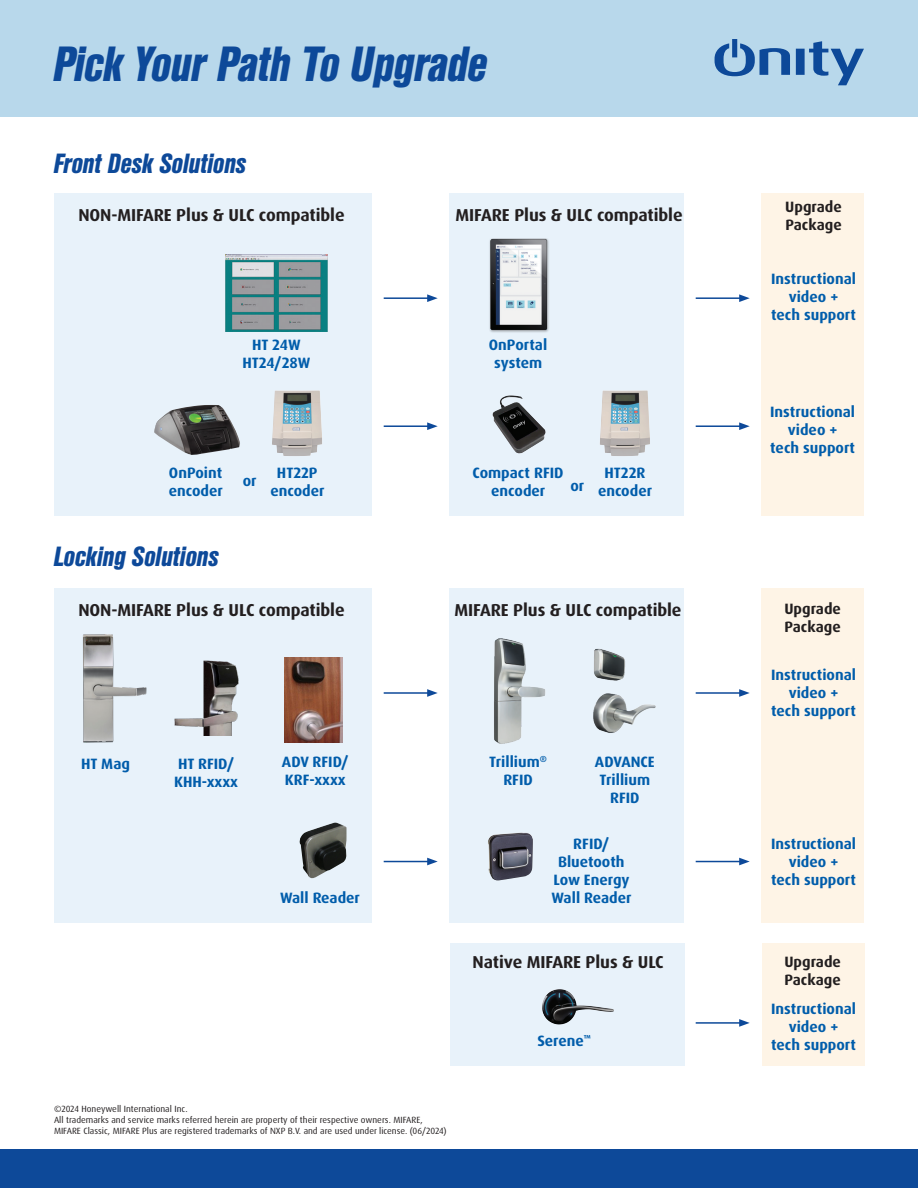
<style>
.page{position:relative;width:918px;height:1188px;background:#fff}
.page>*{position:absolute;margin:0;border:0;box-sizing:border-box;transform-origin:0 0}
.t1{font:italic 900 48px "Nimbus San Con L";letter-spacing:-.01em;color:#0d4999}
.Product_Names{font:italic 900 27px "Nimbus San Con L";letter-spacing:-.005em;color:#0d4999}
.Product_Names-2{font:700 17.25px "Dax Pro";letter-spacing:-.005em;color:#231f20}
.Product_Names-3{font:700 15px/18px "Dax Pro";color:#015dab;text-align:center}
.Product_Names-4{font:700 15px "Dax Pro";color:#231f20}
.t2{font:9px/10.8px "Dax Pro";color:#231f20}
</style>
<div class="page">
<div style="left:450px;top:943px;width:234px;height:122px;background:#e8f2fa"></div>
<div style="left:449px;top:194px;width:234px;height:322px;background:#e8f2fa"></div>
<div style="left:54px;top:194px;width:318px;height:322px;background:#e8f2fa"></div>
<hr style="left:384px;top:297px;width:46px;height:2px;background:#0d4999">
<svg style="left:427px;top:294px;width:11px;height:8px"></svg>
<hr style="left:384px;top:425px;width:46px;height:2px;background:#0d4999">
<svg style="left:427px;top:422px;width:11px;height:8px"></svg>
<div style="left:761px;top:194px;width:103px;height:322px;background:#fef4e6"></div>
<hr style="left:696px;top:297px;width:46px;height:2px;background:#0d4999">
<svg style="left:739px;top:294px;width:11px;height:8px"></svg>
<hr style="left:696px;top:425px;width:46px;height:2px;background:#0d4999">
<svg style="left:739px;top:422px;width:11px;height:8px"></svg>
<div style="left:449px;top:588px;width:234px;height:334px;background:#e8f2fa"></div>
<div style="left:54px;top:588px;width:318px;height:335px;background:#e8f2fa"></div>
<hr style="left:384px;top:692px;width:46px;height:2px;background:#0d4999">
<svg style="left:427px;top:689px;width:11px;height:8px"></svg>
<hr style="left:384px;top:861px;width:46px;height:1px;background:#0d4999">
<svg style="left:427px;top:858px;width:11px;height:7px"></svg>
<div style="left:761px;top:588px;width:103px;height:334px;background:#fef4e6"></div>
<hr style="left:696px;top:692px;width:46px;height:2px;background:#0d4999">
<svg style="left:739px;top:689px;width:11px;height:8px"></svg>
<hr style="left:696px;top:861px;width:46px;height:1px;background:#0d4999">
<svg style="left:739px;top:858px;width:11px;height:7px"></svg>
<div style="left:0;top:0;width:918px;height:117px;background:#b8d8eb"></div>
<div style="left:0;top:1149px;width:918px;height:39px;background:#0d4999"></div>
<img style="left:494px;top:638px;width:52px;height:106px">
<img style="left:594px;top:648px;width:31px;height:33px">
<img style="left:542px;top:989px;width:72px;height:35px">
<img style="left:488px;top:832px;width:45px;height:48px">
<div style="left:489px;top:238px;width:61px;height:95px;background:#231f20;opacity:.4"></div>
<img style="left:489px;top:238px;width:59px;height:93px">
<img style="left:492px;top:395px;width:54px;height:59px">
<img style="left:600px;top:390px;width:50px;height:66px">
<svg style="left:715px;top:39px;width:149px;height:46px"></svg>
<img style="left:593px;top:693px;width:63px;height:40px">
<img style="left:174px;top:660px;width:65px;height:76px">
<img style="left:284px;top:657px;width:59px;height:86px">
<img style="left:299px;top:823px;width:48px;height:56px">
<img style="left:225px;top:254px;width:103px;height:77px">
<img style="left:154px;top:405px;width:86px;height:50px">
<img style="left:83px;top:634px;width:64px;height:109px">
<img style="left:272px;top:390px;width:50px;height:66px">
<hr style="left:696px;top:1022px;width:46px;height:2px;background:#0d4999">
<svg style="left:739px;top:1019px;width:11px;height:8px"></svg>
<div style="left:762px;top:943px;width:103px;height:122px;background:#fef4e6"></div>
<p class="t1" style="left:54px;top:34px;width:435px">Pick Your Path To Upgrade</p>
<p class="Product_Names" style="left:54px;top:146px;width:194px">Front Desk Solutions</p>
<p class="Product_Names-2" style="left:78px;top:204px;width:268px">NON-MIFARE Plus &amp; ULC compatible</p>
<p class="Product_Names-2" style="left:456px;top:204px;width:229px">MIFARE Plus &amp; ULC compatible</p>
<p class="Product_Names-3" style="left:252px;top:336px;width:50px">HT 24W</p>
<p class="Product_Names-3" style="left:242px;top:354px;width:70px">HT24/28W</p>
<p class="Product_Names-3" style="left:169px;top:464px;width:55px">OnPoint</p>
<p class="Product_Names-3" style="left:169px;top:482px;width:56px">encoder</p>
<p class="Product_Names" style="left:54px;top:540px;width:166px">Locking Solutions</p>
<p class="Product_Names-3" style="left:243px;top:472px;width:15px">or</p>
<p class="Product_Names-3" style="left:277px;top:464px;width:42px">HT22P</p>
<p class="Product_Names-3" style="left:270px;top:482px;width:56px">encoder</p>
<p class="Product_Names-3" style="left:489px;top:336px;width:60px">OnPortal</p>
<p class="Product_Names-3" style="left:494px;top:354px;width:50px">system</p>
<p class="Product_Names-3" style="left:473px;top:464px;width:92px">Compact RFID encoder</p>
<p class="Product_Names-3" style="left:570px;top:477px;width:15px">or</p>
<p class="Product_Names-3" style="left:604px;top:464px;width:42px">HT22R</p>
<p class="Product_Names-3" style="left:598px;top:482px;width:56px">encoder</p>
<p class="Product_Names-4" style="left:785px;top:197px;width:58px">Upgrade</p>
<p class="Product_Names-4" style="left:785px;top:215px;width:58px">Package</p>
<p class="Product_Names-3" style="left:771px;top:270px;width:86px">Instructional video +</p>
<p class="Product_Names-3" style="left:771px;top:306px;width:86px">tech support</p>
<p class="Product_Names-3" style="left:770px;top:403px;width:86px">Instructional video +</p>
<p class="Product_Names-3" style="left:770px;top:439px;width:86px">tech support</p>
<p class="Product_Names-2" style="left:78px;top:599px;width:268px">NON-MIFARE Plus &amp; ULC compatible</p>
<p class="Product_Names-2" style="left:455px;top:598px;width:229px">MIFARE Plus &amp; ULC compatible</p>
<p class="Product_Names-4" style="left:784px;top:600px;width:58px">Upgrade</p>
<p class="Product_Names-4" style="left:785px;top:618px;width:58px">Package</p>
<p class="Product_Names-3" style="left:282px;top:753px;width:68px">ADV RFID/</p>
<p class="Product_Names-3" style="left:285px;top:771px;width:62px">KRF-xxxx</p>
<p class="Product_Names-3" style="left:489px;top:753px;width:59px">Trillium<sup>®</sup></p>
<p class="Product_Names-3" style="left:503px;top:771px;width:31px">RFID</p>
<p class="Product_Names-3" style="left:178px;top:755px;width:58px">HT RFID/</p>
<p class="Product_Names-3" style="left:174px;top:773px;width:66px">KHH-xxxx</p>
<p class="Product_Names-3" style="left:81px;top:755px;width:50px">HT Mag</p>
<p class="Product_Names-3" style="left:595px;top:753px;width:61px">ADVANCE</p>
<p class="Product_Names-3" style="left:600px;top:771px;width:52px">Trillium</p>
<p class="Product_Names-3" style="left:610px;top:789px;width:31px">RFID</p>
<p class="Product_Names-3" style="left:280px;top:889px;width:81px">Wall Reader</p>
<p class="Product_Names-3" style="left:573px;top:835px;width:37px">RFID/</p>
<p class="Product_Names-3" style="left:558px;top:853px;width:68px">Bluetooth</p>
<p class="Product_Names-3" style="left:553px;top:871px;width:78px">Low Energy</p>
<p class="Product_Names-3" style="left:552px;top:889px;width:81px">Wall Reader</p>
<p class="Product_Names-3" style="left:771px;top:665px;width:86px">Instructional video +</p>
<p class="Product_Names-3" style="left:771px;top:701px;width:86px">tech support</p>
<p class="Product_Names-3" style="left:771px;top:835px;width:86px">Instructional video +</p>
<p class="Product_Names-3" style="left:771px;top:871px;width:86px">tech support</p>
<p class="Product_Names-2" style="left:473px;top:951px;width:193px">Native MIFARE Plus &amp; ULC</p>
<p class="Product_Names-4" style="left:784px;top:952px;width:58px">Upgrade</p>
<p class="Product_Names-4" style="left:785px;top:970px;width:58px">Package</p>
<p class="t2" style="left:54px;top:1103px;width:135px">©2024 Honeywell International Inc.</p>
<p class="t2" style="left:54px;top:1114px;width:394px">All trademarks and service marks referred herein are property of their respective owners. MIFARE,<br>MIFARE Classic, MIFARE Plus are registered trademarks of NXP B.V. and are used under license. (06/2024)</p>
<p class="Product_Names-3" style="left:537px;top:1032px;width:55px">Serene<sup>™</sup></p>
<p class="Product_Names-3" style="left:771px;top:1000px;width:86px">Instructional video +</p>
<p class="Product_Names-3" style="left:771px;top:1036px;width:86px">tech support</p>
<p class="Product_Names-3" style="left:787px;top:1029px;width:54px">Movie +</p>
</div>
